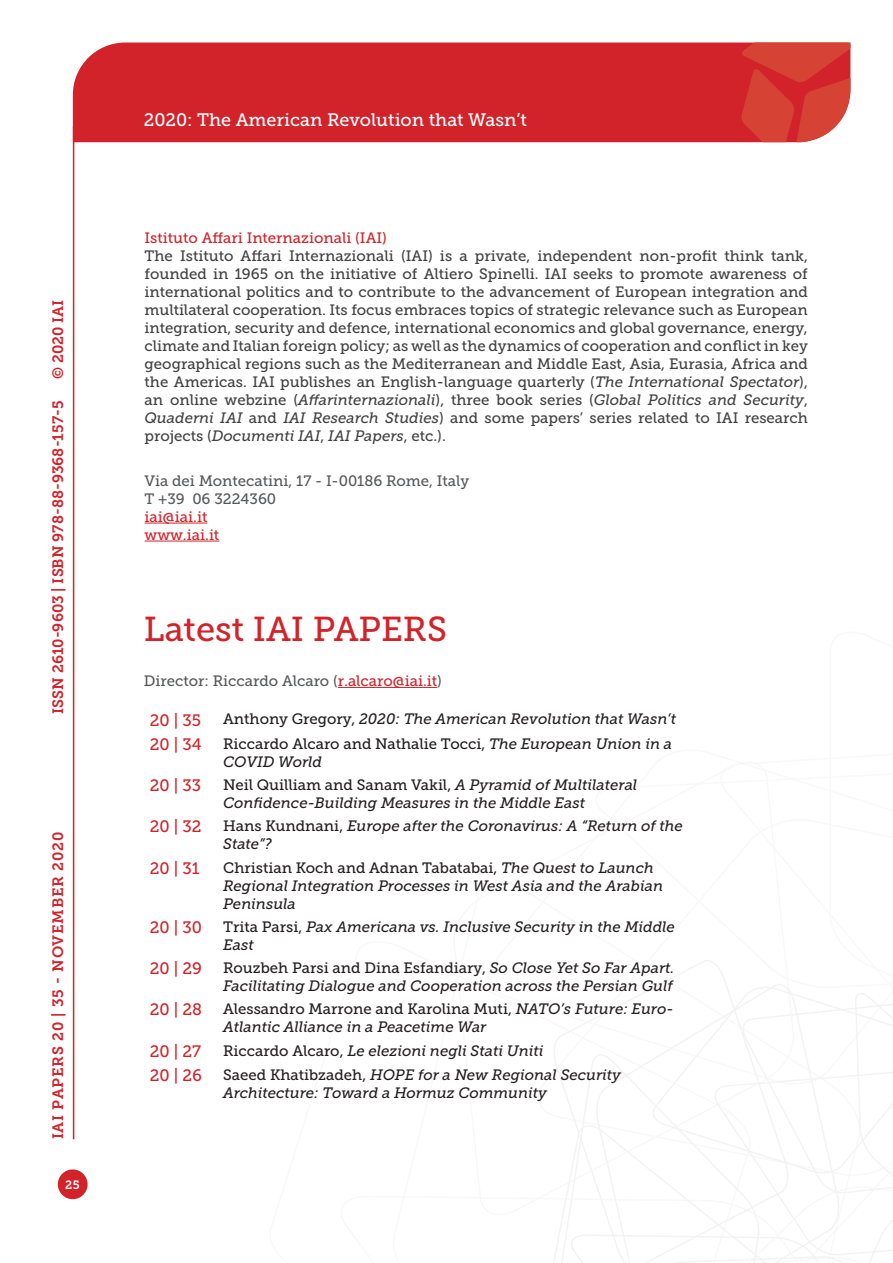
<style>
.page{position:relative;width:893px;height:1263px;background:#fff}
.page>*{position:absolute;margin:0;border:0;box-sizing:border-box;transform-origin:0 0}
.t1{font:34.5px "Museo Slab 500";color:#d2232a}
.t2{font:18px "Museo Slab 500";color:#fff}
.t3{font:16.5px "Museo Slab 500";color:#d2232a}
.t4{font:15px/18px "Museo Slab 500";color:#414142;text-align:justify}
.Elenco_paper{font:italic 15px/18px "Museo Slab 500";color:#231f20}
.t5{font:15px "Museo Slab 500";color:#58595b}
.Elenco_paper-2{font:15px/18px "Museo Slab 500";color:#231f20}
.t6{font:15px "Museo Slab 500";color:#d2232a}
.t7{font:15px "Museo Slab 700";color:#d2232a}
.t8{font:15px "Museo Slab 700";letter-spacing:.05em;color:#d2232a}
.t9{font:12px "Museo Slab 700";color:#fff}
.s1{font-style:italic}
.s2{color:#d2232a}
.s3{font-style:normal}
</style>
<div class="page">
<svg style="left:553px;top:960px;width:340px;height:303px"></svg>
<div style="left:73px;top:43px;width:668px;height:99px;background:#d2232a"></div>
<svg style="left:741px;top:43px;width:109px;height:99px;background:#d6433b"></svg>
<div style="left:58px;top:1169px;width:30px;height:30px;background:#d2232a;border-radius:50%"></div>
<hr style="left:73px;top:126px;width:1px;height:1013px;background:#d2232a">
<hr style="left:338px;top:687px;width:99px;height:1px;background:#d2232a">
<hr style="left:145px;top:523px;width:62px;height:1px;background:#d2232a">
<hr style="left:145px;top:541px;width:74px;height:1px;background:#d2232a">
<p class="t7" style="left:50px;top:379px;width:80px;rotate:-90deg">© 2020 IAI</p>
<p class="t7" style="left:49px;top:714px;width:315px;rotate:-90deg">ISSN 2610-9603 | ISBN 978-88-9368-157-5</p>
<p class="t8" style="left:50px;top:1139px;width:309px;rotate:-90deg">IAI PAPERS 20 | 35 - NOVEMBER 2020</p>
<p class="t9" style="left:65px;top:1178px;width:16px">25</p>
<p class="t2" style="left:144px;top:110px;width:385px">2020: The American Revolution that Wasn’t</p>
<p class="t6" style="left:145px;top:229px;width:244px">Istituto Affari Internazionali (IAI)</p>
<p class="t4" style="left:145px;top:247px;width:665px">The Istituto Affari Internazionali (IAI) is a private, independent non-profit think tank, founded in 1965 on the initiative of Altiero Spinelli. IAI seeks to promote awareness of international politics and to contribute to the advancement of European integration and multilateral cooperation. Its focus embraces topics of strategic relevance such as European integration, security and defence, international economics and global governance, energy, climate and Italian foreign policy; as well as the dynamics of cooperation and conflict in key geographical regions such as the Mediterranean and Middle East, Asia, Eurasia, Africa and the Americas. IAI publishes an English-language quarterly (<span class="s1">The International Spectator</span>), an online webzine (<span class="s1">Affarinternazionali</span>), three book series (<span class="s1">Global Politics and Security</span>, <span class="s1">Quaderni IAI</span> and <span class="s1">IAI Research Studies</span>) and some papers’ series related to IAI research projects (<span class="s1">Documenti IAI</span>, <span class="s1">IAI Papers</span>, etc.).</p>
<p class="t5" style="left:145px;top:472px;width:326px">Via dei Montecatini, 17 - I-00186 Rome, Italy</p>
<p class="t5" style="left:145px;top:490px;width:133px">T +39 06 3224360</p>
<p class="t6" style="left:145px;top:508px;width:64px">iai@iai.it</p>
<p class="t6" style="left:145px;top:526px;width:76px">www.iai.it</p>
<p class="t1" style="left:144px;top:610px;width:305px">Latest IAI PAPERS</p>
<p class="t5" style="left:144px;top:672px;width:300px">Director: Riccardo Alcaro (<span class="s2">r.alcaro@iai.it</span>)</p>
<p class="t3" style="left:150px;top:711px;width:53px">20 | 35</p>
<p class="Elenco_paper" style="left:223px;top:710px;width:454px"><span class="s3">Anthony Gregory,</span> 2020: The American Revolution that Wasn’t</p>
<p class="t3" style="left:150px;top:735px;width:53px">20 | 34</p>
<p class="Elenco_paper-2" style="left:223px;top:735px;width:451px">Riccardo Alcaro and Nathalie Tocci, <span class="s1">The European Union in a<br>COVID World</span></p>
<p class="t3" style="left:150px;top:776px;width:53px">20 | 33</p>
<p class="Elenco_paper" style="left:223px;top:776px;width:416px"><span class="s3">Neil Quilliam and Sanam Vakil,</span> A Pyramid of Multilateral<br>Confidence-Building Measures in the Middle East</p>
<p class="t3" style="left:150px;top:817px;width:53px">20 | 32</p>
<p class="Elenco_paper" style="left:223px;top:817px;width:461px"><span class="s3">Hans Kundnani,</span> Europe after the Coronavirus: A “Return of the<br>State”?</p>
<p class="t3" style="left:150px;top:859px;width:51px">20 | 31</p>
<p class="Elenco_paper" style="left:223px;top:858px;width:441px"><span class="s3">Christian Koch and Adnan Tabatabai,</span> The Quest to Launch<br>Regional Integration Processes in West Asia and the Arabian<br>Peninsula</p>
<p class="t3" style="left:150px;top:918px;width:54px">20 | 30</p>
<p class="Elenco_paper" style="left:223px;top:918px;width:453px"><span class="s3">Trita Parsi,</span> Pax Americana vs. Inclusive Security in the Middle<br>East</p>
<p class="t3" style="left:150px;top:959px;width:54px">20 | 29</p>
<p class="Elenco_paper" style="left:223px;top:959px;width:453px"><span class="s3">Rouzbeh Parsi and Dina Esfandiary,</span> So Close Yet So Far Apart.<br>Facilitating Dialogue and Cooperation across the Persian Gulf</p>
<p class="t3" style="left:150px;top:1000px;width:54px">20 | 28</p>
<p class="Elenco_paper" style="left:223px;top:1000px;width:452px"><span class="s3">Alessandro Marrone and Karolina Muti,</span> NATO’s Future: Euro-<br>Atlantic Alliance in a Peacetime War</p>
<p class="t3" style="left:150px;top:1042px;width:53px">20 | 27</p>
<p class="Elenco_paper" style="left:223px;top:1041px;width:322px"><span class="s3">Riccardo Alcaro,</span> Le elezioni negli Stati Uniti</p>
<p class="t3" style="left:150px;top:1066px;width:54px">20 | 26</p>
<p class="Elenco_paper" style="left:223px;top:1066px;width:399px"><span class="s3">Saeed Khatibzadeh,</span> HOPE for a New Regional Security<br>Architecture: Toward a Hormuz Community</p>
</div>
